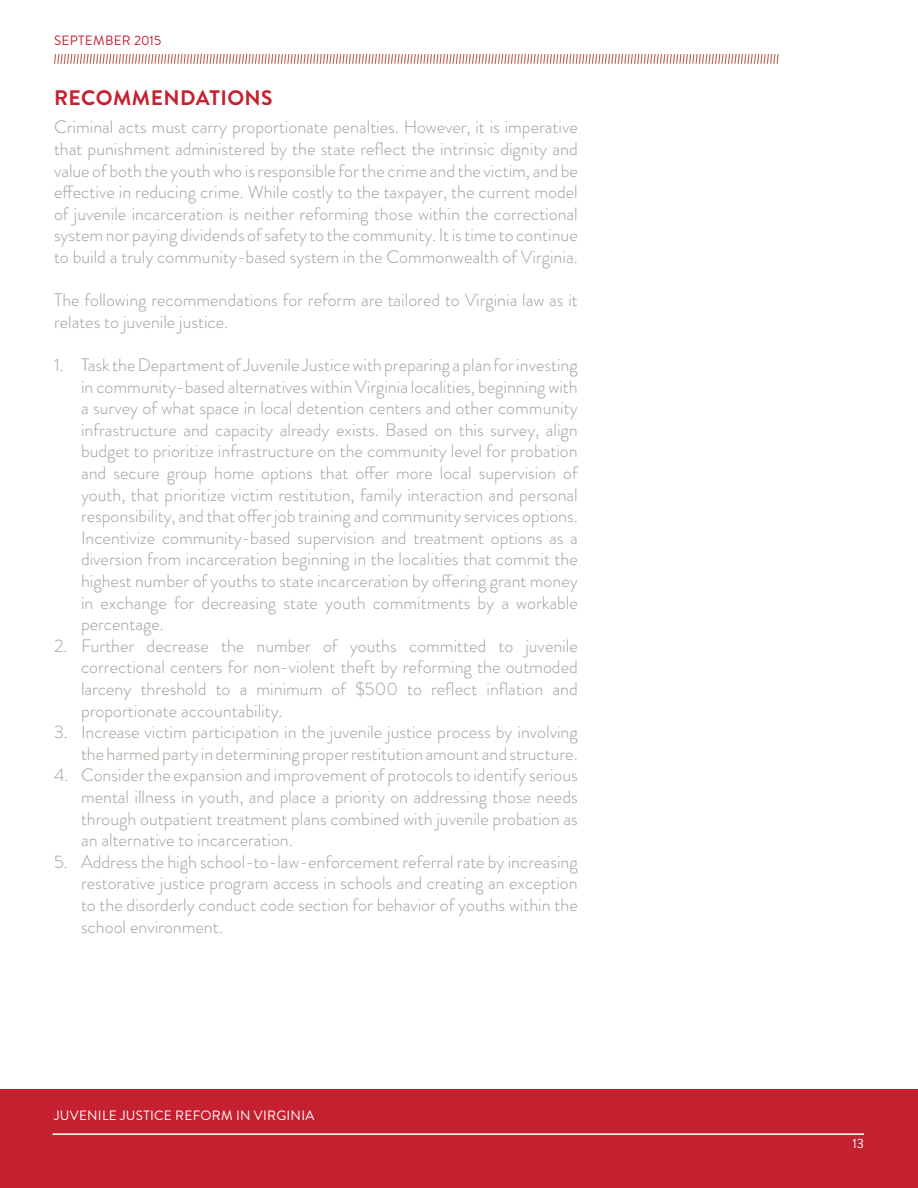
<style>
.page{position:relative;width:918px;height:1188px;background:#fff}
.page>*{position:absolute;margin:0;border:0;box-sizing:border-box;transform-origin:0 0}
.t1{font:700 21px "Brandon Grotesque";letter-spacing:.02em;color:#c42030}
.t2{font:300 18px/21.6px "Brandon Grotesque";color:#a39e97;text-align:justify}
.t3{font:13.5px "Brandon Grotesque";letter-spacing:.02em;color:#fff}
.t4{font:13.5px "Brandon Grotesque";letter-spacing:.02em;color:#c42030}
</style>
<div class="page">
<div style="left:0;top:1089px;width:918px;height:99px;background:#c42030"></div>
<hr style="left:53px;top:1133px;width:811px;height:2px;background:#fff">
<svg style="left:54px;top:54px;width:725px;height:10px"></svg>
<p class="t4" style="left:54px;top:32px;width:109px">SEPTEMBER 2015</p>
<p class="t1" style="left:54px;top:84px;width:220px">RECOMMENDATIONS</p>
<p class="t2" style="left:54px;top:116px;width:525px">Criminal acts must carry proportionate penalties. However, it is imperative that punishment administered by the state reflect the intrinsic dignity and value of both the youth who is responsible for the crime and the victim, and be effective in reducing crime. While costly to the taxpayer, the current model of juvenile incarceration is neither reforming those within the correctional system nor paying dividends of safety to the community. It is time to continue to build a truly community-based system in the Commonwealth of Virginia.</p>
<p class="t2" style="left:54px;top:289px;width:525px">The following recommendations for reform are tailored to Virginia law as it relates to juvenile justice.</p>
<p class="t2" style="left:81px;top:354px;width:498px;text-indent:-27px">1. Task the Department of Juvenile Justice with preparing a plan for investing in community-based alternatives within Virginia localities, beginning with a survey of what space in local detention centers and other community infrastructure and capacity already exists. Based on this survey, align budget to prioritize infrastructure on the community level for probation and secure group home options that offer more local supervision of youth, that prioritize victim restitution, family interaction and personal responsibility, and that offer job training and community services options.<br>Incentivize community-based supervision and treatment options as a diversion from incarceration beginning in the localities that commit the highest number of youths to state incarceration by offering grant money in exchange for decreasing state youth commitments by a workable percentage.</p>
<p class="t2" style="left:81px;top:635px;width:498px;text-indent:-27px">2. Further decrease the number of youths committed to juvenile correctional centers for non-violent theft by reforming the outmoded larceny threshold to a minimum of $500 to reflect inflation and proportionate accountability.</p>
<p class="t2" style="left:54px;top:721px;width:525px;text-align:right">3. Increase victim participation in the juvenile justice process by involving the harmed party in determining proper restitution amount and structure.</p>
<p class="t2" style="left:81px;top:764px;width:498px;text-indent:-27px">4. Consider the expansion and improvement of protocols to identify serious mental illness in youth, and place a priority on addressing those needs through outpatient treatment plans combined with juvenile probation as an alternative to incarceration.</p>
<p class="t2" style="left:81px;top:851px;width:498px;text-indent:-27px">5. Address the high school-to-law-enforcement referral rate by increasing restorative justice program access in schools and creating an exception to the disorderly conduct code section for behavior of youths within the school environment.</p>
<p class="t3" style="left:54px;top:1106px;width:262px">JUVENILE JUSTICE REFORM IN VIRGINIA</p>
<p class="t3" style="left:852px;top:1134px;width:13px">13</p>
</div>
